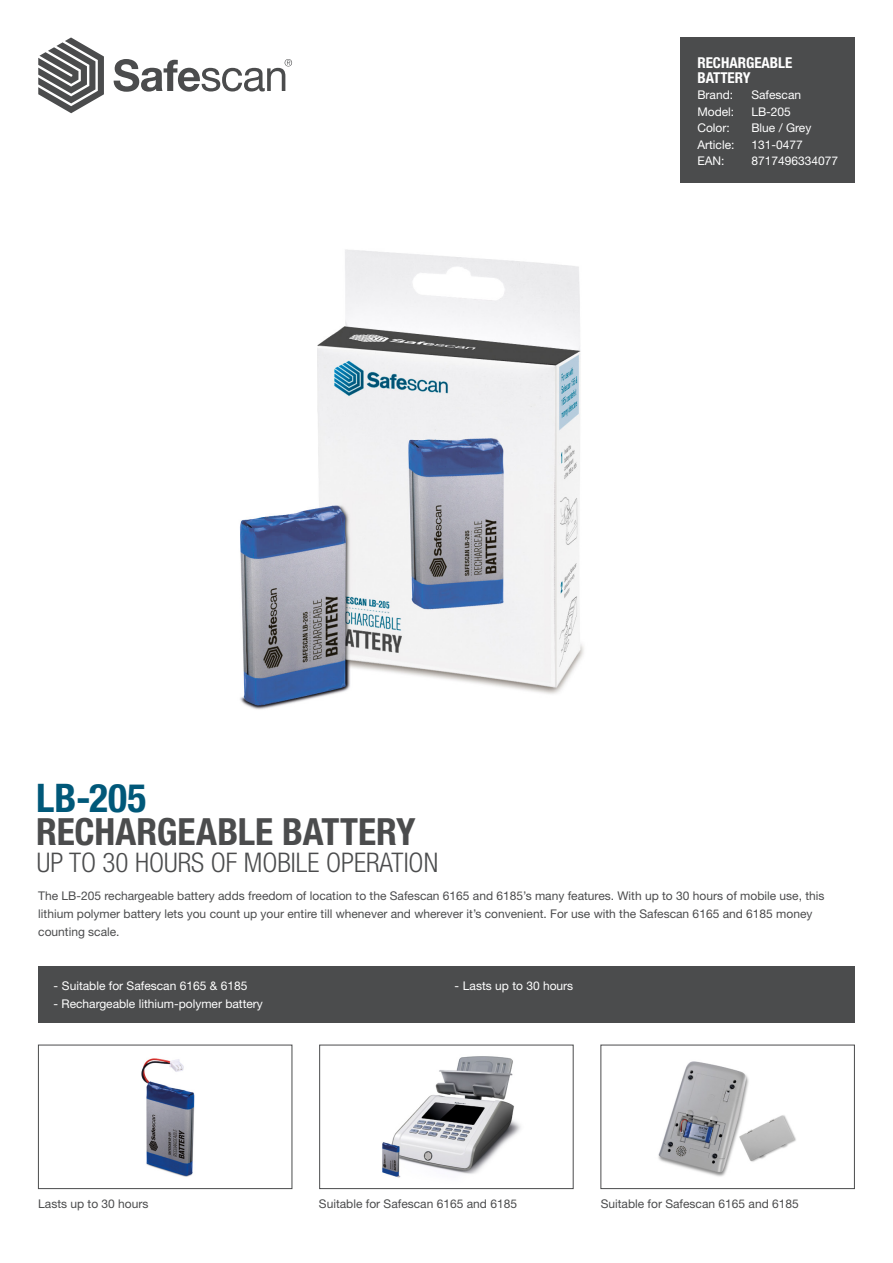
<style>
.page{position:relative;width:893px;height:1263px;background:#fff}
.page>*{position:absolute;margin:0;border:0;box-sizing:border-box;transform-origin:0 0}
.t1{font:700 condensed 39.45px "Helvetica Neue LT Std";color:#005879}
.t2{font:700 condensed 37.5px "Helvetica Neue LT Std";letter-spacing:-.005em;color:#4b4c4d}
.t3{font:300 condensed 27px "Helvetica Neue LT Std";color:#4b4c4d}
.t4{font:700 condensed 15px/15px "Helvetica Neue LT Std";color:#fff}
.Platte_tekst{font:12px/18px "Helvetica Neue LT Std";color:#4b4c4d}
.Tabel{font:12px "Helvetica Neue LT Std";color:#fff}
</style>
<div class="page">
<div style="left:680px;top:37px;width:175px;height:146px;background:#4b4c4d"></div>
<svg style="left:38px;top:37px;width:66px;height:76px"></svg>
<svg style="left:114px;top:59px;width:178px;height:33px"></svg>
<div style="left:38px;top:966px;width:816px;height:57px;background:#4b4c4d"></div>
<img style="left:240px;top:249px;width:344px;height:461px">
<img style="left:382px;top:1056px;width:139px;height:122px">
<div style="left:319px;top:1045px;width:254px;height:144px;border:1px solid #4b4c4d"></div>
<img style="left:658px;top:1061px;width:138px;height:116px">
<div style="left:601px;top:1045px;width:253px;height:144px;border:1px solid #4b4c4d"></div>
<img style="left:141px;top:1058px;width:54px;height:119px">
<div style="left:38px;top:1045px;width:254px;height:144px;border:1px solid #4b4c4d"></div>
<p class="t1" style="left:36px;top:774px;width:112px">LB-205</p>
<p class="t3" style="left:37px;top:847px;width:403px">UP TO 30 HOURS OF MOBILE OPERATION</p>
<p class="t2" style="left:36px;top:809px;width:381px">RECHARGEABLE BATTERY</p>
<p class="t4" style="left:697px;top:55px;width:97px">RECHARGEABLE<br>BATTERY</p>
<p class="Tabel" style="left:697px;top:88px;width:37px">Brand:</p>
<p class="Tabel" style="left:751px;top:88px;width:51px">Safescan</p>
<p class="Tabel" style="left:697px;top:104px;width:38px">Model:</p>
<p class="Tabel" style="left:751px;top:104px;width:41px">LB-205</p>
<p class="Tabel" style="left:697px;top:121px;width:34px">Color:</p>
<p class="Tabel" style="left:751px;top:121px;width:61px">Blue / Grey</p>
<p class="Tabel" style="left:697px;top:137px;width:39px">Article:</p>
<p class="Tabel" style="left:751px;top:137px;width:53px">131-0477</p>
<p class="Tabel" style="left:697px;top:154px;width:29px">EAN:</p>
<p class="Tabel" style="left:751px;top:154px;width:88px">8717496334077</p>
<p class="Platte_tekst" style="left:38px;top:887px;width:788px">The LB-205 rechargeable battery adds freedom of location to the Safescan 6165 and 6185’s many features. With up to 30 hours of mobile use, this lithium polymer battery lets you count up your entire till whenever and wherever it’s convenient. For use with the Safescan 6165 and 6185 money counting scale.</p>
<p class="Tabel" style="left:53px;top:979px;width:195px">- Suitable for Safescan 6165 &amp; 6185</p>
<p class="Tabel" style="left:53px;top:997px;width:211px">- Rechargeable lithium-polymer battery</p>
<p class="Tabel" style="left:454px;top:979px;width:120px">- Lasts up to 30 hours</p>
<p class="Platte_tekst" style="left:38px;top:1195px;width:112px">Lasts up to 30 hours</p>
<p class="Platte_tekst" style="left:319px;top:1195px;width:200px">Suitable for Safescan 6165 and 6185</p>
<p class="Platte_tekst" style="left:601px;top:1195px;width:200px">Suitable for Safescan 6165 and 6185</p>
</div>
